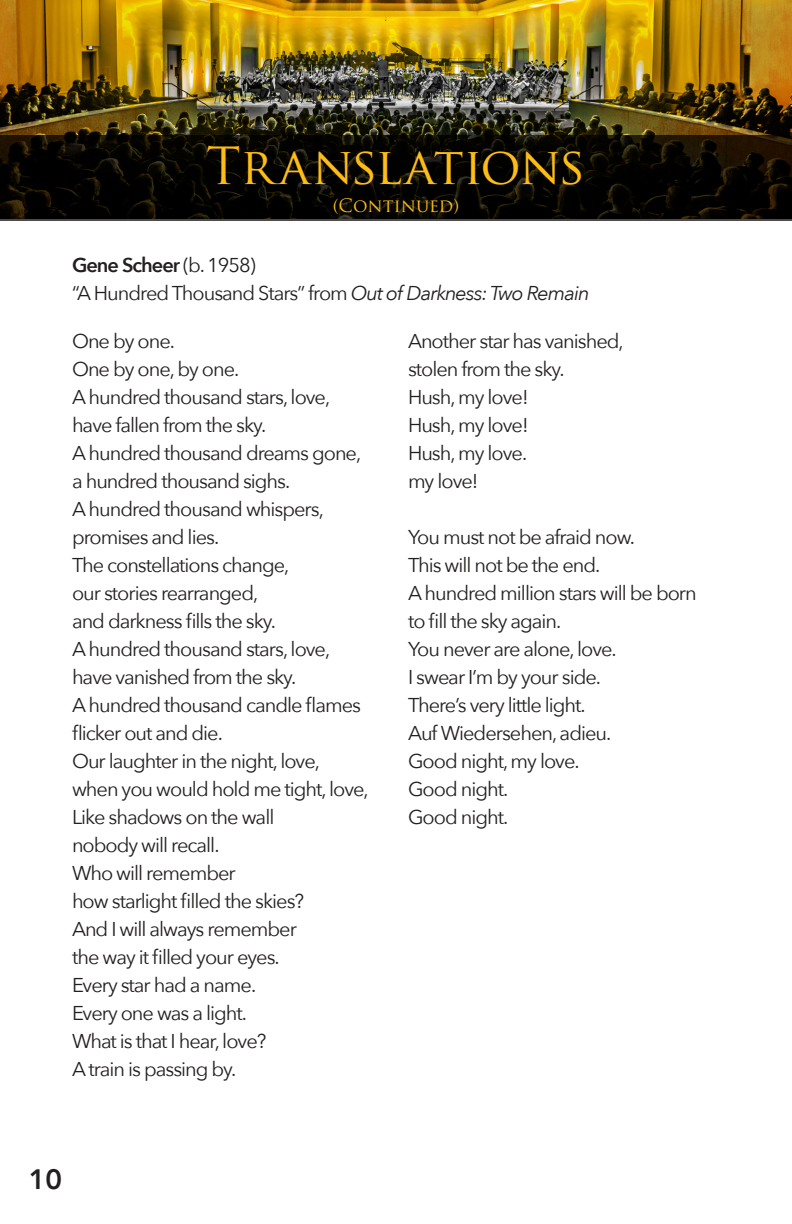
<style>
.page{position:relative;width:792px;height:1224px;background:#fff}
.page>*{position:absolute;margin:0;border:0;box-sizing:border-box;transform-origin:0 0}
.t1{font:50px "Trajan Pro";letter-spacing:-.03em;color:#fdbc16}
.t2{font:800 28px "Avenir";color:#231f20}
.Body_Text{font:20px/28px "Avenir Next";letter-spacing:-.05em;color:#231f20}
.Body_Text-2{font:600 20px "Avenir Next";letter-spacing:-.05em;color:#231f20}
.t3{font:18px "Trajan Pro";color:#fdbc16}
.s1{font-weight:400}
.s2{font-style:italic}
</style>
<div class="page">
<img style="left:0;top:0;width:792px;height:135px">
<svg style="left:0;top:135px;width:792px;height:86px;fill:#020100"></svg>
<p class="t1" style="left:206px;top:134px;width:381px">Translations</p>
<p class="t3" style="left:333px;top:194px;width:128px">(Continued)</p>
<p class="Body_Text-2" style="left:72px;top:248px;width:185px">Gene Scheer <span class="s1">(b. 1958)</span></p>
<p class="Body_Text" style="left:72px;top:279px;width:519px">“A Hundred Thousand Stars” from <span class="s2">Out of Darkness: Two Remain</span></p>
<p class="Body_Text" style="left:72px;top:327px;width:105px">One by one.</p>
<p class="Body_Text" style="left:72px;top:355px;width:169px">One by one, by one.</p>
<p class="Body_Text" style="left:72px;top:383px;width:260px">A hundred thousand stars, love,</p>
<p class="Body_Text" style="left:72px;top:411px;width:196px">have fallen from the sky.</p>
<p class="Body_Text" style="left:72px;top:439px;width:291px">A hundred thousand dreams gone,</p>
<p class="Body_Text" style="left:72px;top:467px;width:220px">a hundred thousand sighs.</p>
<p class="Body_Text" style="left:72px;top:495px;width:253px">A hundred thousand whispers,</p>
<p class="Body_Text" style="left:72px;top:523px;width:149px">promises and lies.</p>
<p class="Body_Text" style="left:72px;top:551px;width:219px">The constellations change,</p>
<p class="Body_Text" style="left:72px;top:579px;width:188px">our stories rearranged,</p>
<p class="Body_Text" style="left:72px;top:607px;width:206px">and darkness fills the sky.</p>
<p class="Body_Text" style="left:72px;top:635px;width:260px">A hundred thousand stars, love,</p>
<p class="Body_Text" style="left:72px;top:663px;width:226px">have vanished from the sky.</p>
<p class="Body_Text" style="left:72px;top:691px;width:291px">A hundred thousand candle flames flicker out and die.</p>
<p class="Body_Text" style="left:72px;top:747px;width:250px">Our laughter in the night, love,</p>
<p class="Body_Text" style="left:72px;top:775px;width:298px">when you would hold me tight, love,</p>
<p class="Body_Text" style="left:72px;top:803px;width:204px">Like shadows on the wall</p>
<p class="Body_Text" style="left:72px;top:831px;width:149px">nobody will recall.</p>
<p class="Body_Text" style="left:72px;top:859px;width:165px">Who will remember</p>
<p class="Body_Text" style="left:72px;top:887px;width:234px">how starlight filled the skies?</p>
<p class="Body_Text" style="left:72px;top:915px;width:226px">And I will always remember</p>
<p class="Body_Text" style="left:72px;top:943px;width:209px">the way it filled your eyes.</p>
<p class="Body_Text" style="left:72px;top:971px;width:186px">Every star had a name.</p>
<p class="Body_Text" style="left:72px;top:999px;width:177px">Every one was a light.</p>
<p class="Body_Text" style="left:72px;top:1027px;width:196px">What is that I hear, love?</p>
<p class="Body_Text" style="left:72px;top:1055px;width:166px">A train is passing by.</p>
<p class="Body_Text" style="left:408px;top:327px;width:217px">Another star has vanished,</p>
<p class="Body_Text" style="left:408px;top:355px;width:158px">stolen from the sky.</p>
<p class="Body_Text" style="left:408px;top:383px;width:122px">Hush, my love!</p>
<p class="Body_Text" style="left:408px;top:411px;width:122px">Hush, my love!</p>
<p class="Body_Text" style="left:408px;top:439px;width:121px">Hush, my love.</p>
<p class="Body_Text" style="left:408px;top:467px;width:72px">my love!</p>
<p class="Body_Text" style="left:408px;top:523px;width:229px">You must not be afraid now.</p>
<p class="Body_Text" style="left:408px;top:551px;width:194px">This will not be the end.</p>
<p class="Body_Text" style="left:408px;top:579px;width:290px">A hundred million stars will be born</p>
<p class="Body_Text" style="left:408px;top:607px;width:155px">to fill the sky again.</p>
<p class="Body_Text" style="left:408px;top:635px;width:210px">You never are alone, love.</p>
<p class="Body_Text" style="left:408px;top:663px;width:195px">I swear I’m by your side.</p>
<p class="Body_Text" style="left:408px;top:691px;width:179px">There’s very little light.</p>
<p class="Body_Text" style="left:408px;top:719px;width:205px">Auf Wiedersehen, adieu.</p>
<p class="Body_Text" style="left:408px;top:747px;width:173px">Good night, my love.</p>
<p class="Body_Text" style="left:408px;top:775px;width:102px">Good night.</p>
<p class="Body_Text" style="left:408px;top:803px;width:102px">Good night.</p>
<p class="t2" style="left:29px;top:1157px;width:35px">10</p>
</div>
